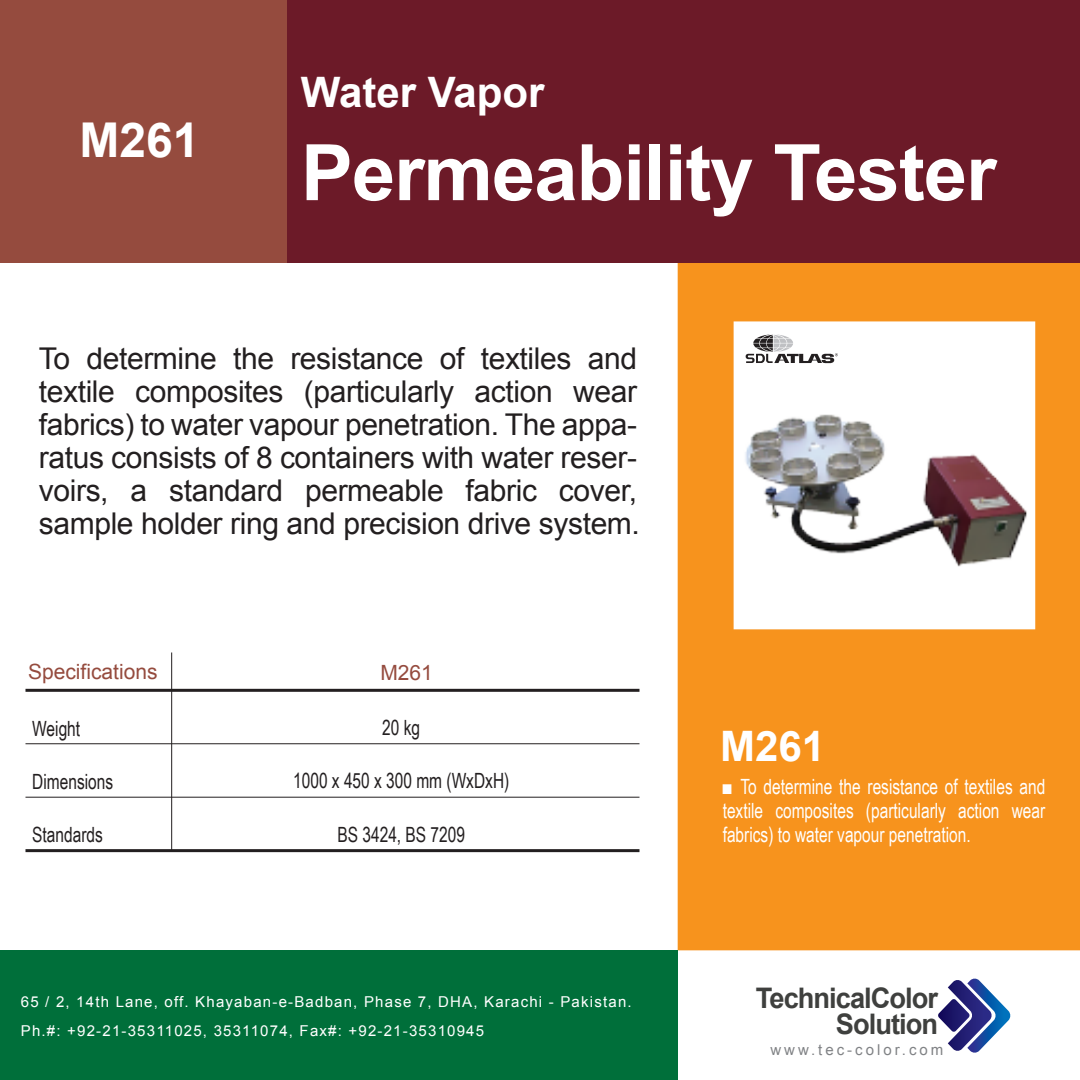
<style>
.page{position:relative;width:1080px;height:1080px;background:#fff}
.page>*{position:absolute;margin:0;border:0;box-sizing:border-box;transform-origin:0 0}
.t1{font:700 78px "Arial";letter-spacing:-.015em;color:#fff}
.t2{font:700 48px "Arial";color:#fff}
.t3{font:700 42px "Arial";color:#fff}
.t4{font:30px/33px "Arial";letter-spacing:-.015em;color:#231f20;text-align:justify}
.t5{font:700 28.2px/25.5px "Arial";letter-spacing:-.035em;color:#3f403e;text-align:right;scale:.96 1}
.t6{font:21px/24px "Arial Narrow";color:#fff;text-align:justify;scale:.9 1}
.t7{font:21px "Arial Narrow";color:#231f20;scale:.9 1}
.t8{font:21px "Arial";color:#954b3e}
.t9{font:15px/28.8px "Arial";letter-spacing:.08em;color:#fff}
.t10{font:15px "Arial";letter-spacing:.2em;color:#808285}
</style>
<div class="page">
<div style="left:678px;top:262px;width:402px;height:688px;background:#f7931d"></div>
<div style="left:275px;top:0;width:805px;height:262px;background:#6c1a28"></div>
<div style="left:0;top:950px;width:678px;height:130px;background:#006f3a"></div>
<svg style="left:938px;top:978px;width:73px;height:75px"></svg>
<div style="left:0;top:0;width:287px;height:262px;background:#954b3e"></div>
<svg style="left:746px;top:334px;width:92px;height:21px"></svg>
<img style="left:742px;top:355px;width:289px;height:286px">
<hr style="left:26px;top:689px;width:613px;height:3px;background:#231f20">
<hr style="left:26px;top:743px;width:613px;height:1px;background:#231f20">
<hr style="left:26px;top:797px;width:613px;height:1px;background:#231f20">
<hr style="left:26px;top:849px;width:613px;height:3px;background:#231f20">
<hr style="left:171px;top:652px;width:1px;height:199px;background:#231f20">
<h2 class="t2" style="left:79px;top:108px;width:122px">M261</h2>
<h3 class="t3" style="left:301px;top:64px;width:245px">Water Vapor</h3>
<h1 class="t1" style="left:301px;top:121px;width:697px">Permeability Tester</h1>
<p class="t4" style="left:39px;top:342px;width:602px">To determine the resistance of textiles and textile composites (particularly action wear fabrics) to water vapour penetration. The appa&shy;ratus consists of 8 containers with water reser&shy;voirs, a standard permeable fabric cover, sample holder ring and precision drive system.</p>
<p class="t8" style="left:28px;top:658px;width:131px">Specifications</p>
<p class="t8" style="left:380px;top:659px;width:54px">M261</p>
<p class="t7" style="left:32px;top:713px;width:55px">Weight</p>
<p class="t7" style="left:32px;top:766px;width:91px">Dimensions</p>
<p class="t7" style="left:32px;top:819px;width:80px">Standards</p>
<p class="t7" style="left:382px;top:713px;width:44px">20 kg</p>
<p class="t7" style="left:293px;top:766px;width:242px">1000 x 450 x 300 mm (WxDxH)</p>
<p class="t7" style="left:338px;top:819px;width:143px">BS 3424, BS 7209</p>
<h3 class="t3" style="left:720px;top:718px;width:107px">M261</h3>
<p class="t6" style="left:723px;top:774px;width:360px">■ To determine the resistance of textiles and textile composites (particularly action wear fabrics) to water vapour penetration.</p>
<p class="t9" style="left:21px;top:987px;width:612px">65 / 2, 14th Lane, off. Khayaban-e-Badban, Phase 7, DHA, Karachi - Pakistan.<br>Ph.#: +92-21-35311025, 35311074, Fax#: +92-21-35310945</p>
<p class="t5" style="left:756px;top:986px;width:191px">TechnicalColor<br>Solution</p>
<p class="t10" style="left:770px;top:1040px;width:175px">www.tec-color.com</p>
</div>
